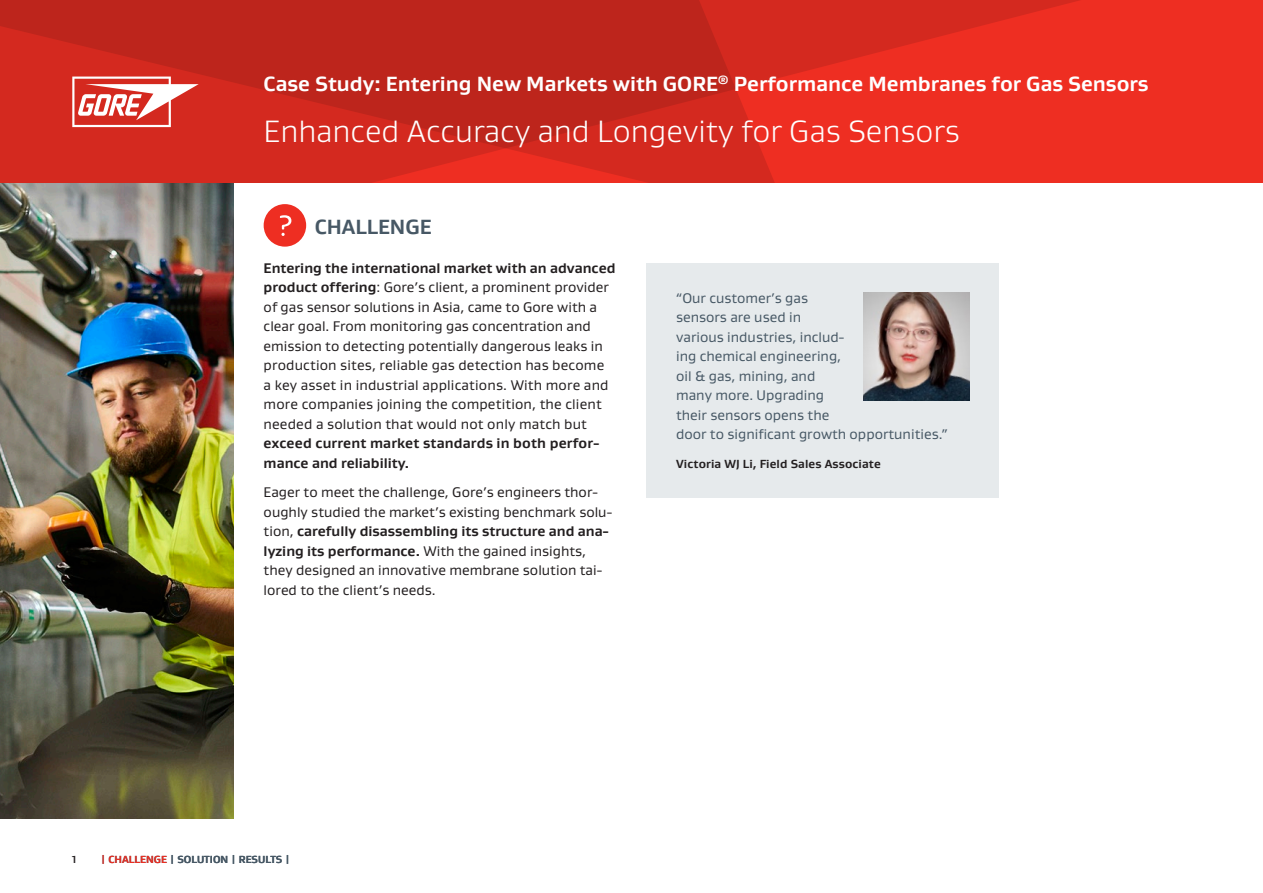
<style>
.page{position:relative;width:1263px;height:893px;background:#fff}
.page>*{position:absolute;margin:0;border:0;box-sizing:border-box;transform-origin:0 0}
.t1{font:300 31.5px "Gore Gustan";color:#fff}
.t2{font:700 21px "Gore Gustan";color:#fff}
.t3{font:700 21px "Gore Gustan";color:#475865}
.t4{font:14.25px/19.5px "Gore Gustan";color:#231f20}
.t5{font:14.25px/19.5px "Gore Gustan";color:#475865}
.t6{font:700 14.25px/19.5px "Gore Gustan";letter-spacing:.01em;color:#231f20}
.t7{font:700 12px "Gore Gustan";letter-spacing:.01em;color:#231f20}
.t8{font:700 10.5px "Gore Gustan";color:#475865}
.t9{font:700 10.5px "Gore Gustan";color:#231f20}
.s1{font-weight:700}
.s2{color:#ee2e22}
</style>
<div class="page">
<div style="left:264px;top:204px;width:42px;height:43px;background:#ee2e22;border-radius:50%"></div>
<svg style="left:280px;top:215px;width:11px;height:21px"></svg>
<img style="left:0;top:183px;width:234px;height:636px">
<div style="left:646px;top:263px;width:353px;height:235px;background:#e6eaec"></div>
<img style="left:863px;top:293px;width:106px;height:107px">
<div style="left:0;top:0;width:1263px;height:183px;background:#ee2e22"></div>
<svg style="left:789px;top:0;width:291px;height:75px;fill:#d7291f"></svg>
<svg style="left:0;top:0;width:789px;height:183px;background:#c9271d"></svg>
<svg style="left:72px;top:77px;width:127px;height:50px;background:#e47973"></svg>
<h2 class="t2" style="left:264px;top:70px;width:886px">Case Study: Entering New Markets with GORE<sup>®</sup> Performance Membranes for Gas Sensors</h2>
<h1 class="t1" style="left:264px;top:112px;width:698px">Enhanced Accuracy and Longevity for Gas Sensors</h1>
<h2 class="t3" style="left:315px;top:213px;width:119px">CHALLENGE</h2>
<p class="t4" style="left:264px;top:258px;width:353px"><span class="s1">Entering the international market with an advanced product offering</span>: Gore’s client, a prominent provider of gas sensor solutions in Asia, came to Gore with a clear goal. From monitoring gas concentration and emission to detecting potentially dangerous leaks in production sites, reliable gas detection has become<br>a key asset in industrial applications. With more and more companies joining the competition, the client needed a solution that would not only match but</p>
<p class="t6" style="left:264px;top:433px;width:337px">exceed current market standards in both perfor&shy;mance and reliability.</p>
<p class="t4" style="left:264px;top:482px;width:350px">Eager to meet the challenge, Gore’s engineers thor&shy;oughly studied the market’s existing benchmark solu&shy;tion, <span class="s1">carefully disassembling its structure and ana&shy;lyzing its performance.</span> With the gained insights, they designed an innovative membrane solution tai&shy;lored to the client’s needs.</p>
<p class="t5" style="left:676px;top:288px;width:273px">“Our customer’s gas<br>sensors are used in<br>various industries, includ-<br>ing chemical engineering,<br>oil &amp; gas, mining, and<br>many more. Upgrading<br>their sensors opens the<br>door to significant growth opportunities.”</p>
<p class="t7" style="left:676px;top:456px;width:206px">Victoria WJ Li, Field Sales Associate</p>
<p class="t9" style="left:72px;top:852px;width:6px">1</p>
<p class="t8" style="left:100px;top:852px;width:191px"><span class="s2">| CHALLENGE</span> | SOLUTION | RESULTS |</p>
</div>
